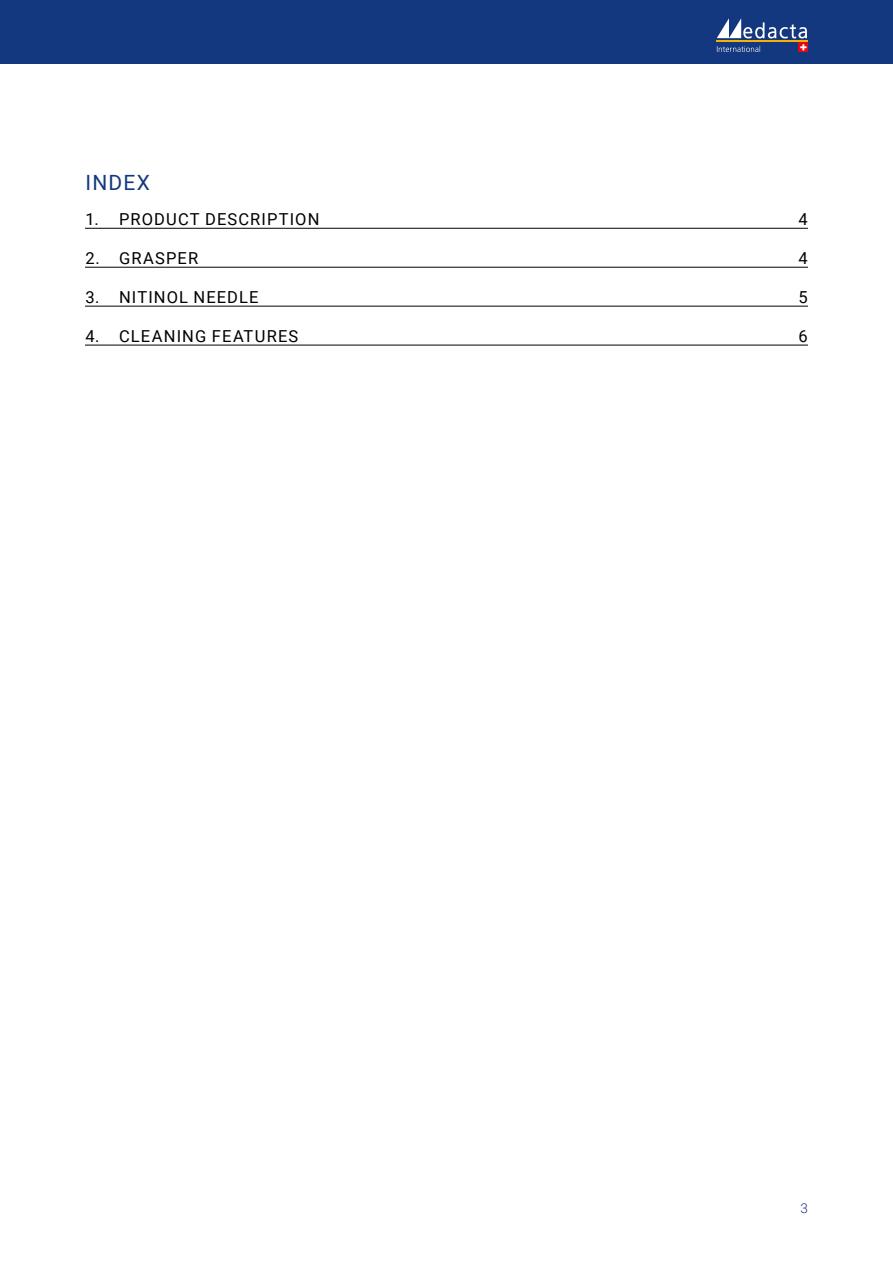
<style>
.page{position:relative;width:893px;height:1263px;background:#fff}
.page>*{position:absolute;margin:0;border:0;box-sizing:border-box;transform-origin:0 0}
.t1{font:21px "Roboto";letter-spacing:.06em;color:#14387f}
.t2{font:16.5px "Roboto";letter-spacing:.065em;color:#000}
.t3{font:300 13.5px "Roboto";color:#14387f}
</style>
<div class="page">
<div style="left:0;top:0;width:893px;height:64px;background:#14387f"></div>
<hr style="left:716px;top:40px;width:92px;height:1px;background:#f9b000">
<svg style="left:717px;top:18px;width:90px;height:20px"></svg>
<svg style="left:799px;top:43px;width:9px;height:9px"></svg>
<svg style="left:800px;top:44px;width:6px;height:6px"></svg>
<svg style="left:717px;top:46px;width:43px;height:6px"></svg>
<hr style="left:85px;top:228px;width:723px;height:1px;background:#000">
<hr style="left:85px;top:267px;width:723px;height:1px;background:#000">
<hr style="left:85px;top:306px;width:723px;height:1px;background:#000">
<hr style="left:85px;top:345px;width:723px;height:1px;background:#000">
<p class="t1" style="left:85px;top:168px;width:66px">INDEX</p>
<p class="t2" style="left:85px;top:207px;width:236px">1. PRODUCT DESCRIPTION</p>
<p class="t2" style="left:798px;top:207px;width:11px">4</p>
<p class="t2" style="left:85px;top:246px;width:114px">2. GRASPER</p>
<p class="t2" style="left:798px;top:246px;width:11px">4</p>
<p class="t2" style="left:85px;top:285px;width:175px">3. NITINOL NEEDLE</p>
<p class="t2" style="left:798px;top:285px;width:11px">5</p>
<p class="t2" style="left:85px;top:324px;width:214px">4. CLEANING FEATURES</p>
<p class="t2" style="left:798px;top:324px;width:11px">6</p>
<p class="t3" style="left:800px;top:1198px;width:9px">3</p>
</div>
